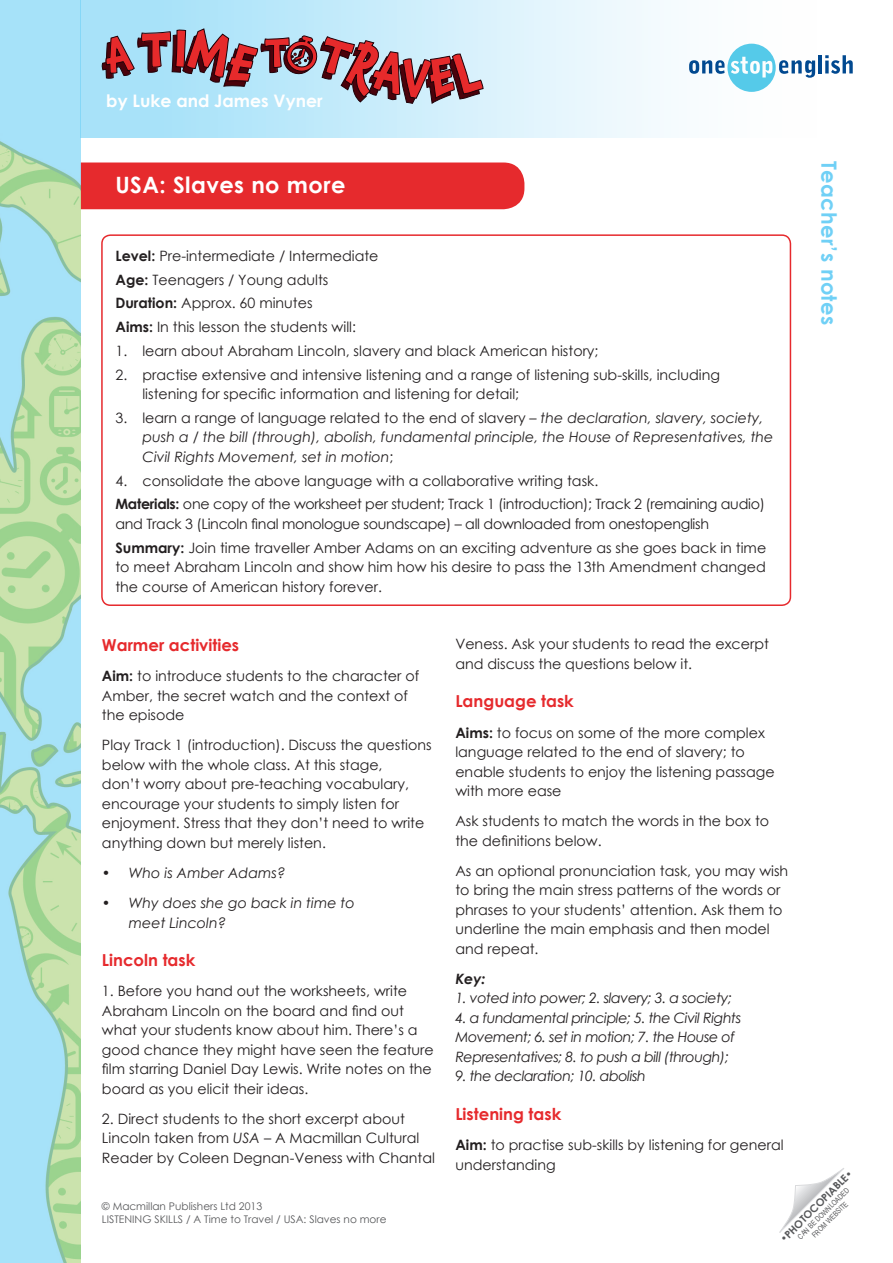
<style>
.page{position:relative;width:893px;height:1263px;background:#fff}
.page>*{position:absolute;margin:0;border:0;box-sizing:border-box;transform-origin:0 0}
.t1{font:700 22.5px "Century Gothic";letter-spacing:.02em;color:#fff}
.t2{font:700 21px "Century Gothic";letter-spacing:.02em;color:#70d0f6}
.t3{font:700 17.25px "Century Gothic";color:#fff}
.BodyText{font:700 16.5px "Century Gothic";color:#e62a2d}
.BodyText-2{font:14.25px/19.5px "Century Gothic";color:#231f20}
.Box_text{font:14.25px/19.5px "Century Gothic";color:#231f20}
.Box_text-2{font:italic 14.25px/19.5px "Century Gothic";color:#231f20}
.Box_text-3{font:italic 14.25px/19.5px "Century Gothic";letter-spacing:-.03em;color:#231f20}
.Box_text-4{font:14.25px/19.5px "Century Gothic";letter-spacing:-.02em;color:#231f20}
.BodyText-3{font:italic 14.25px/19.5px "Century Gothic";color:#231f20}
.t4{font:italic 700 14.25px "Century Gothic";color:#231f20}
.t5{font:10.5px "Century Gothic";color:#57585a}
.t6{font:700 10.5px "Century Gothic";color:#57585a}
.t7{font:7.5px "Arial Narrow";color:#57585a}
.s1{font-weight:700}
.s2{font-style:normal}
.s3{font-style:italic}
.s4{font-weight:400}
</style>
<div class="page">
<svg style="left:779px;top:1168px;width:65px;height:65px"></svg>
<div style="left:81px;top:162px;width:443px;height:47px;background:#e62a2d"></div>
<img style="left:0;top:0;width:81px;height:1263px">
<div style="left:81px;top:0;width:812px;height:137px;background:linear-gradient(to right,#a2e0f9,#fff)"></div>
<svg style="left:689px;top:44px;width:126px;height:48px"></svg>
<hr style="left:818px;top:55px;width:4px;height:18px;background:#014990">
<svg style="left:825px;top:55px;width:28px;height:19px"></svg>
<div style="left:101px;top:234px;width:690px;height:372px;border:2px solid #e62a2d;border-radius:9px"></div>
<svg style="left:101px;top:27px;width:383px;height:77px"></svg>
<p class="t3" style="left:106px;top:88px;width:218px">by Luke and James Vyner</p>
<p class="t1" style="left:115px;top:168px;width:231px">USA: Slaves no more</p>
<p class="Box_text" style="left:115px;top:246px;width:265px"><span class="s1">Level:</span> Pre-intermediate / Intermediate</p>
<p class="Box_text" style="left:115px;top:269px;width:214px"><span class="s1">Age:</span> Teenagers / Young adults</p>
<p class="Box_text" style="left:115px;top:293px;width:199px"><span class="s1">Duration:</span> Approx. 60 minutes</p>
<p class="Box_text" style="left:115px;top:317px;width:242px"><span class="s1">Aims:</span> In this lesson the students will:</p>
<p class="Box_text" style="left:115px;top:341px;width:485px">1. learn about Abraham Lincoln, slavery and black American history;</p>
<p class="Box_text" style="left:142px;top:364px;width:579px;text-indent:-27px">2. practise extensive and intensive listening and a range of listening sub-skills, including listening for specific information and listening for detail;</p>
<p class="Box_text-2" style="left:142px;top:408px;width:633px;text-indent:-27px"><span class="s2">3. learn a range of language related to the end of slavery –</span> the declaration, slavery, society, push a / the bill (through), abolish, fundamental principle, the House of Representatives, the<br>Civil Rights Movement, set in motion<span class="s2">;</span></p>
<p class="Box_text" style="left:115px;top:470px;width:484px">4. consolidate the above language with a collaborative writing task.</p>
<p class="Box_text-4" style="left:115px;top:494px;width:651px"><span class="s1">Materials:</span> one copy of the worksheet per student; Track 1 (introduction); Track 2 (remaining audio) and Track 3 (Lincoln final monologue soundscape) – all downloaded from onestopenglish</p>
<p class="Box_text" style="left:115px;top:537px;width:652px;text-align:justify"><span class="s1">Summary:</span> Join time traveller Amber Adams on an exciting adventure as she goes back in time to meet Abraham Lincoln and show him how his desire to pass the 13th Amendment changed the course of American history forever.</p>
<p class="t2" style="left:845px;top:161px;width:166px;rotate:90deg">Teacher’s notes</p>
<p class="BodyText" style="left:102px;top:632px;width:139px">Warmer activities</p>
<p class="BodyText-2" style="left:102px;top:666px;width:319px"><span class="s1">Aim:</span> to introduce students to the character of<br>Amber, the secret watch and the context of the episode</p>
<p class="BodyText-2" style="left:102px;top:735px;width:331px">Play Track 1 (introduction). Discuss the questions below with the whole class. At this stage,<br>don’t worry about pre-teaching vocabulary, encourage your students to simply listen for enjoyment. Stress that they don’t need to write anything down but merely listen.</p>
<p class="BodyText-3" style="left:102px;top:863px;width:185px">• Who is Amber Adams?</p>
<p class="BodyText-3" style="left:129px;top:893px;width:227px;text-indent:-27px">• Why does she go back in time to meet Lincoln?</p>
<p class="BodyText" style="left:102px;top:948px;width:95px">Lincoln task</p>
<p class="BodyText-2" style="left:102px;top:981px;width:333px">1. Before you hand out the worksheets, write Abraham Lincoln on the board and find out what your students know about him. There’s a good chance they might have seen the feature film starring Daniel Day Lewis. Write notes on the board as you elicit their ideas.</p>
<p class="BodyText-2" style="left:102px;top:1109px;width:334px">2. Direct students to the short excerpt about<br>Lincoln taken from <span class="s3">USA</span> – A Macmillan Cultural<br>Reader by Coleen Degnan-Veness with Chantal</p>
<p class="t5" style="left:102px;top:1199px;width:162px">© Macmillan Publishers Ltd 2013</p>
<p class="t5" style="left:102px;top:1212px;width:286px">LISTENING SKILLS / A Time to Travel / USA: Slaves no more</p>
<p class="BodyText-2" style="left:455px;top:634px;width:315px">Veness. Ask your students to read the excerpt and discuss the questions below it.</p>
<p class="BodyText" style="left:455px;top:689px;width:120px">Language task</p>
<p class="BodyText-2" style="left:455px;top:722px;width:321px"><span class="s1">Aims:</span> to focus on some of the more complex language related to the end of slavery; to enable students to enjoy the listening passage with more ease</p>
<p class="BodyText-2" style="left:455px;top:811px;width:315px">Ask students to match the words in the box to the definitions below.</p>
<p class="BodyText-2" style="left:455px;top:861px;width:334px">As an optional pronunciation task, you may wish to bring the main stress patterns of the words or phrases to your students’ attention. Ask them to underline the main emphasis and then model and repeat.</p>
<p class="t4" style="left:455px;top:968px;width:32px">Key:</p>
<p class="Box_text-3" style="left:455px;top:988px;width:278px">1. voted into power; 2. slavery; 3. a society;</p>
<p class="Box_text-3" style="left:455px;top:1008px;width:287px">4. a fundamental principle; 5. the Civil Rights<br>Movement; 6. set in motion; 7. the House of<br>Representatives; 8. to push a bill (through);</p>
<p class="Box_text-3" style="left:455px;top:1066px;width:192px">9. the declaration; 10. abolish</p>
<p class="BodyText" style="left:455px;top:1101px;width:107px">Listening task</p>
<p class="BodyText-2" style="left:455px;top:1135px;width:330px"><span class="s1">Aim:</span> to practise sub-skills by listening for general understanding</p>
<p class="t6" style="left:776px;top:1235px;width:99px;rotate:-45deg"><span class="s4">•</span>PHOTOCOPIABLE<span class="s4">•</span></p>
<p class="t7" style="left:795px;top:1234px;width:71px;rotate:-45deg">CAN BE DOWNLOADED</p>
<p class="t7" style="left:809px;top:1232px;width:49px;rotate:-45deg">FROM WEBSITE</p>
</div>
